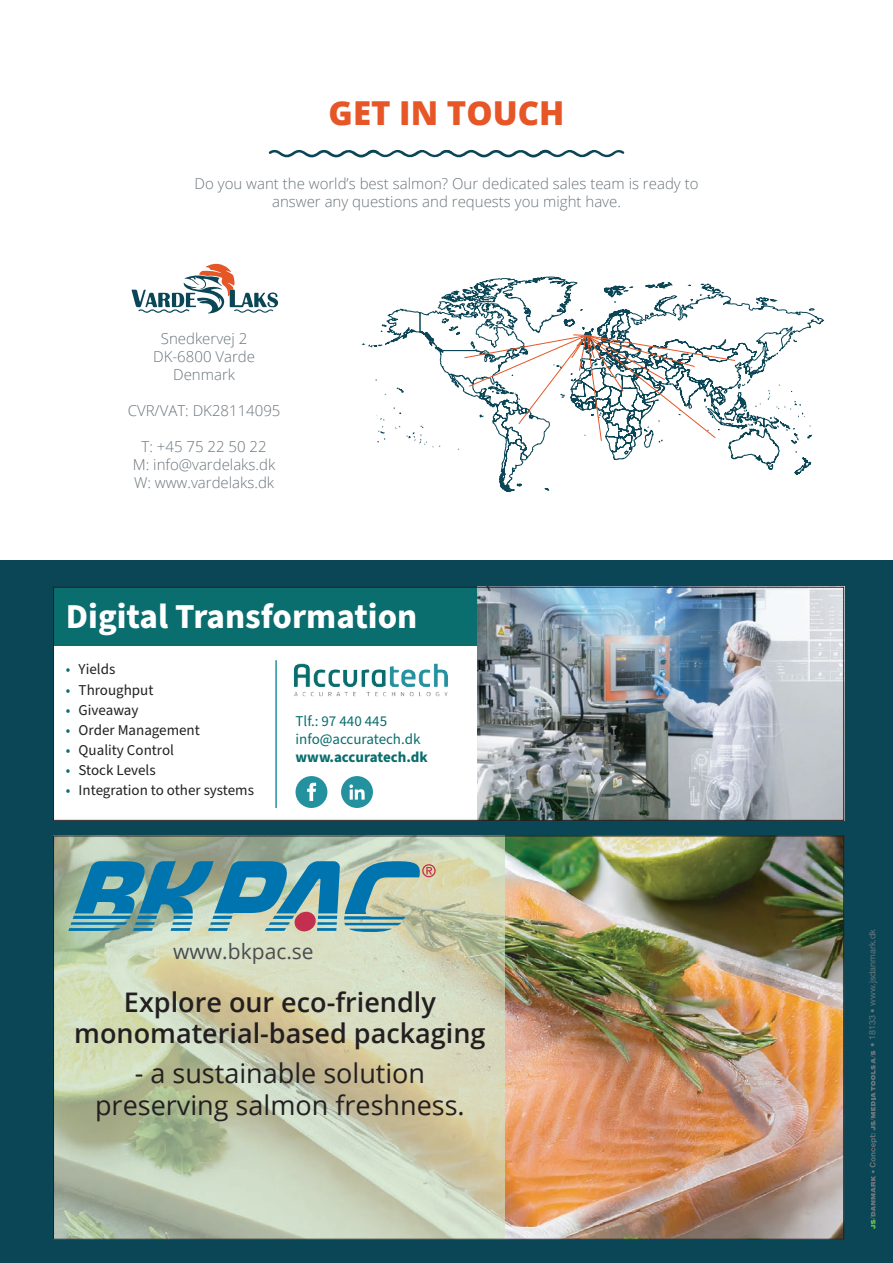
<style>
.page{position:relative;width:893px;height:1263px;background:#fff}
.page>*{position:absolute;margin:0;border:0;box-sizing:border-box;transform-origin:0 0}
.t1{font:700 34.95px "Source Sans Pro";color:#fff}
.t2{font:800 33px "Open Sans";color:#e65627}
.t3{font:600 27px/31.5px "Open Sans";color:#231f20;text-align:center}
.t4{font:27px/31.5px "Open Sans";color:#231f20;text-align:center}
.t5{font:21px "Open Sans";color:#4b4c4d}
.t6{font:300 15px/18px "Open Sans";color:#6a757b;text-align:center}
.t7{font:15px "Source Sans Pro";color:#231f20}
.t8{font:15px/18px "Source Sans Pro";color:#0a6d6e}
.t9{font:9px "Helvetica Neue LT Std";color:#6a757b}
.s1{color:#0a6d6e}
.s2{font-weight:700}
</style>
<div class="page">
<div style="left:0;top:561px;width:893px;height:702px;background:#0b4657"></div>
<svg style="left:268px;top:149px;width:357px;height:9px"></svg>
<svg style="left:132px;top:263px;width:147px;height:50px"></svg>
<svg style="left:505px;top:401px;width:307px;height:91px"></svg>
<svg style="left:376px;top:294px;width:419px;height:153px"></svg>
<svg style="left:448px;top:277px;width:288px;height:214px"></svg>
<svg style="left:844px;top:1051px;width:33px;height:178px"></svg>
<img style="left:504px;top:838px;width:338px;height:399px">
<img style="left:55px;top:838px;width:449px;height:399px">
<svg style="left:68px;top:861px;width:368px;height:71px;background:#679fab"></svg>
<div style="left:53px;top:587px;width:791px;height:234px;background:#fff"></div>
<div style="left:53px;top:587px;width:581px;height:58px;background:#0a6d6e"></div>
<img style="left:477px;top:589px;width:365px;height:230px">
<img style="left:293px;top:663px;width:155px;height:34px">
<hr style="left:275px;top:660px;width:2px;height:148px;background:#24919f">
<svg style="left:296px;top:776px;width:31px;height:32px"></svg>
<svg style="left:341px;top:776px;width:32px;height:32px"></svg>
<div style="left:53px;top:587px;width:791px;height:234px;border:1px solid #231f20"></div>
<p class="t2" style="left:329px;top:88px;width:237px">GET IN TOUCH</p>
<p class="t6" style="left:195px;top:174px;width:505px">Do you want the world’s best salmon? Our dedicated sales team is ready to answer any questions and requests you might have.</p>
<p class="t6" style="left:161px;top:329px;width:88px">Snedkervej 2</p>
<p class="t6" style="left:153px;top:347px;width:103px">DK-6800 Varde</p>
<p class="t6" style="left:173px;top:365px;width:63px">Denmark</p>
<p class="t6" style="left:128px;top:401px;width:154px">CVR/VAT: DK28114095</p>
<p class="t6" style="left:142px;top:437px;width:127px">T: +45 75 22 50 22</p>
<p class="t6" style="left:133px;top:455px;width:144px">M: info@vardelaks.dk</p>
<p class="t6" style="left:134px;top:473px;width:142px">W: www.vardelaks.dk</p>
<p class="t1" style="left:66px;top:593px;width:353px">Digital Transformation</p>
<p class="t7" style="left:66px;top:659px;width:51px"><span class="s1">•</span> Yields</p>
<p class="t7" style="left:66px;top:680px;width:89px"><span class="s1">•</span> Throughput</p>
<p class="t7" style="left:66px;top:700px;width:74px"><span class="s1">•</span> Giveaway</p>
<p class="t7" style="left:66px;top:720px;width:135px"><span class="s1">•</span> Order Management</p>
<p class="t7" style="left:66px;top:740px;width:110px"><span class="s1">•</span> Quality Control</p>
<p class="t7" style="left:66px;top:760px;width:91px"><span class="s1">•</span> Stock Levels</p>
<p class="t7" style="left:66px;top:780px;width:190px"><span class="s1">•</span> Integration to other systems</p>
<p class="t8" style="left:296px;top:712px;width:134px">Tlf.: 97 440 445 info@accuratech.dk <span class="s2">www.accuratech.dk</span></p>
<p class="t5" style="left:173px;top:937px;width:142px">www.bkpac.se</p>
<p class="t3" style="left:74px;top:985px;width:413px">Explore our eco-friendly monomaterial-based packaging</p>
<p class="t4" style="left:95px;top:1057px;width:371px">- a sustainable solution preserving salmon freshness.</p>
<p class="t9" style="left:867px;top:1047px;width:120px;rotate:-90deg">• 18133 • www.jsdanmark.dk</p>
</div>
